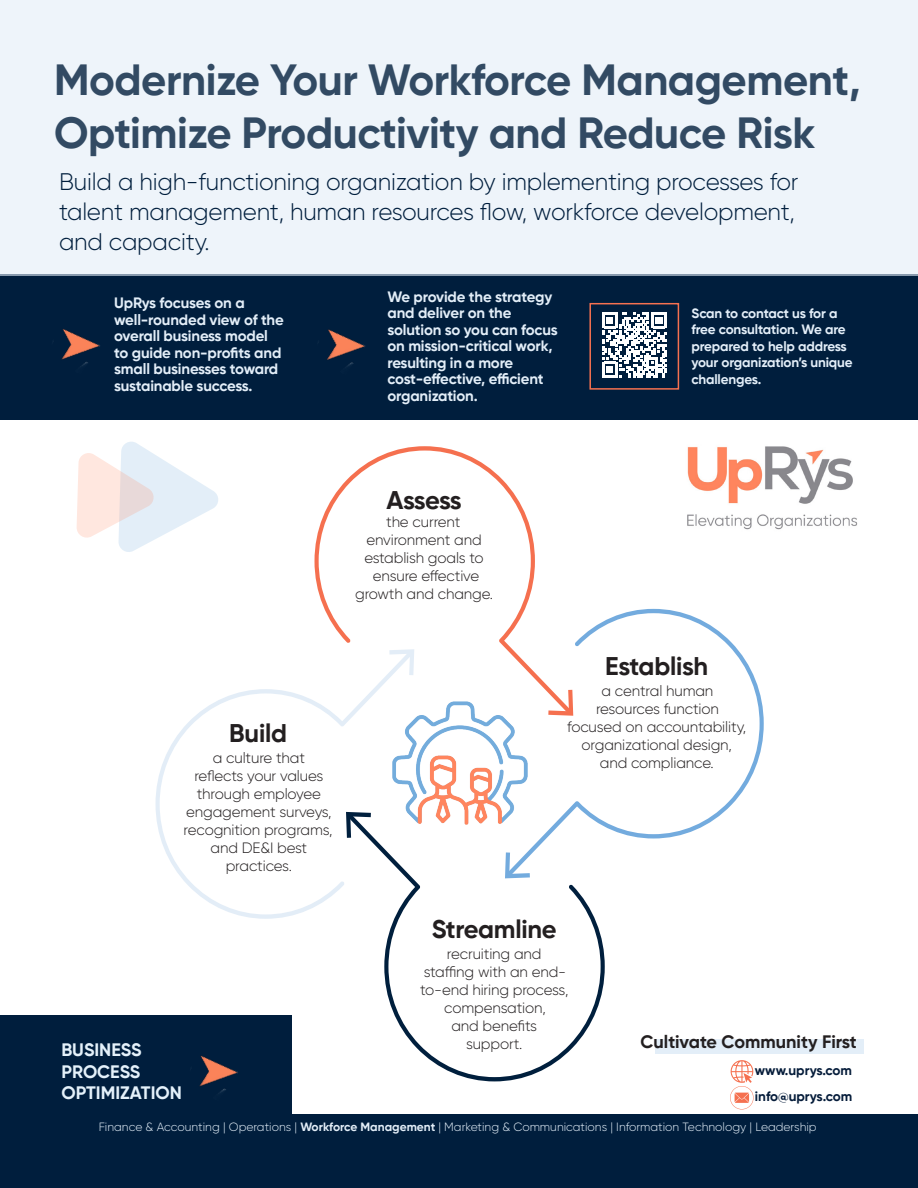
<style>
.page{position:relative;width:918px;height:1188px;background:#fff}
.page>*{position:absolute;margin:0;border:0;box-sizing:border-box;transform-origin:0 0}
.t1{font:700 43.5px "Gilroy";letter-spacing:-.01em;color:#324a63}
.t2{font:700 25.5px "Gilroy";letter-spacing:-.01em;color:#231f20}
.t3{font:300 24px "Gilroy";letter-spacing:-.01em;color:#001e3d}
.t4{font:700 18px "Gilroy";color:#e4f1fa}
.t5{font:700 18px "Gilroy";color:#231f20}
.t6{font:300 15px/18px "Gilroy";letter-spacing:-.01em;color:#231f20}
.t7{font:700 15px/16.5px "Gilroy";letter-spacing:-.01em;color:#e3eef8}
.t8{font:700 13.5px/16.5px "Gilroy";letter-spacing:-.01em;color:#e3eef8}
.t9{font:700 13.5px "Gilroy";color:#051c3a}
.t10{font:300 12px "Gilroy";color:#e3eef8}
.s1{font-weight:700}
</style>
<div class="page">
<div style="left:0;top:1015px;width:292px;height:104px;background:#001e3d"></div>
<div style="left:0;top:1114px;width:918px;height:74px;background:#001e3d"></div>
<div style="left:0;top:274px;width:918px;height:146px;background:#001e3d"></div>
<div style="left:0;top:0;width:918px;height:276px;background:#eef4fa"></div>
<svg style="left:76px;top:442px;width:142px;height:110px"></svg>
<img style="left:687px;top:446px;width:171px;height:84px">
<img style="left:61px;top:329px;width:39px;height:38px">
<svg style="left:602px;top:313px;width:65px;height:64px"></svg>
<div style="left:589px;top:303px;width:90px;height:87px;border:2px solid #f67150"></div>
<div style="left:656px;top:1040px;width:208px;height:14px;background:#e3eef8"></div>
<img style="left:327px;top:329px;width:38px;height:38px">
<img style="left:199px;top:1056px;width:39px;height:38px">
<svg style="left:730px;top:1060px;width:24px;height:49px"></svg>
<svg style="left:315px;top:446px;width:220px;height:203px"></svg>
<svg style="left:506px;top:609px;width:258px;height:230px"></svg>
<svg style="left:384px;top:813px;width:221px;height:268px"></svg>
<svg style="left:156px;top:673px;width:257px;height:246px"></svg>
<svg style="left:389px;top:649px;width:25px;height:26px"></svg>
<img style="left:392px;top:695px;width:136px;height:135px">
<p class="t1" style="left:54px;top:53px;width:808px">Modernize Your Workforce Management,</p>
<p class="t1" style="left:54px;top:105px;width:763px">Optimize Productivity and Reduce Risk</p>
<p class="t3" style="left:59px;top:167px;width:741px">Build a high-functioning organization by implementing processes for</p>
<p class="t3" style="left:59px;top:197px;width:737px">talent management, human resources flow, workforce development,</p>
<p class="t3" style="left:59px;top:227px;width:152px">and capacity.</p>
<p class="t7" style="left:114px;top:295px;width:171px">UpRys focuses on a well-rounded view of the overall business model to guide non-profits and small businesses toward sustainable success.</p>
<p class="t7" style="left:387px;top:288px;width:166px">We provide the strategy and deliver on the</p>
<p class="t7" style="left:387px;top:321px;width:172px">solution so you can focus on mission-critical work,</p>
<p class="t7" style="left:387px;top:354px;width:158px">resulting in a more cost-effective, efficient</p>
<p class="t7" style="left:387px;top:387px;width:92px">organization.</p>
<p class="t8" style="left:691px;top:304px;width:156px">Scan to contact us for a free consultation. We are</p>
<p class="t8" style="left:691px;top:337px;width:163px">prepared to help address your organization’s unique</p>
<p class="t8" style="left:691px;top:370px;width:72px">challenges.</p>
<p class="t2" style="left:386px;top:484px;width:77px">Assess</p>
<p class="t6" style="left:386px;top:513px;width:76px">the current</p>
<p class="t6" style="left:366px;top:531px;width:117px">environment and</p>
<p class="t6" style="left:364px;top:549px;width:121px">establish goals to</p>
<p class="t6" style="left:373px;top:567px;width:108px">ensure effective</p>
<p class="t6" style="left:355px;top:585px;width:139px">growth and change.</p>
<p class="t2" style="left:229px;top:717px;width:59px">Build</p>
<p class="t6" style="left:213px;top:748px;width:94px">a culture that</p>
<p class="t6" style="left:194px;top:766px;width:130px">reflects your values through employee</p>
<p class="t6" style="left:186px;top:802px;width:147px">engagement surveys,</p>
<p class="t6" style="left:184px;top:820px;width:151px;text-align:center">recognition programs, and DE&amp;I best</p>
<p class="t6" style="left:226px;top:856px;width:68px">practices.</p>
<p class="t2" style="left:605px;top:650px;width:104px">Establish</p>
<p class="t6" style="left:602px;top:681px;width:113px">a central human</p>
<p class="t6" style="left:596px;top:699px;width:124px">resources function</p>
<p class="t6" style="left:567px;top:717px;width:180px">focused on accountability,</p>
<p class="t6" style="left:582px;top:735px;width:152px">organizational design,</p>
<p class="t6" style="left:600px;top:753px;width:115px">and compliance.</p>
<p class="t2" style="left:432px;top:913px;width:127px">Streamline</p>
<p class="t6" style="left:447px;top:944px;width:96px">recruiting and</p>
<p class="t6" style="left:424px;top:962px;width:144px">staffing with an end-</p>
<p class="t6" style="left:420px;top:980px;width:150px">to-end hiring process,</p>
<p class="t6" style="left:444px;top:998px;width:103px">compensation,</p>
<p class="t6" style="left:451px;top:1016px;width:87px">and benefits</p>
<p class="t6" style="left:466px;top:1034px;width:58px">support.</p>
<p class="t5" style="left:640px;top:1030px;width:218px">Cultivate Community First</p>
<p class="t4" style="left:62px;top:1039px;width:82px">BUSINESS</p>
<p class="t4" style="left:62px;top:1060px;width:80px">PROCESS</p>
<p class="t4" style="left:62px;top:1082px;width:122px">OPTIMIZATION</p>
<p class="t9" style="left:755px;top:1088px;width:99px">info@uprys.com</p>
<p class="t9" style="left:755px;top:1062px;width:99px">www.uprys.com</p>
<p class="t10" style="left:99px;top:1120px;width:719px">Finance &amp; Accounting | Operations | <span class="s1">Workforce Management</span> | Marketing &amp; Communications | Information Technology | Leadership</p>
</div>
